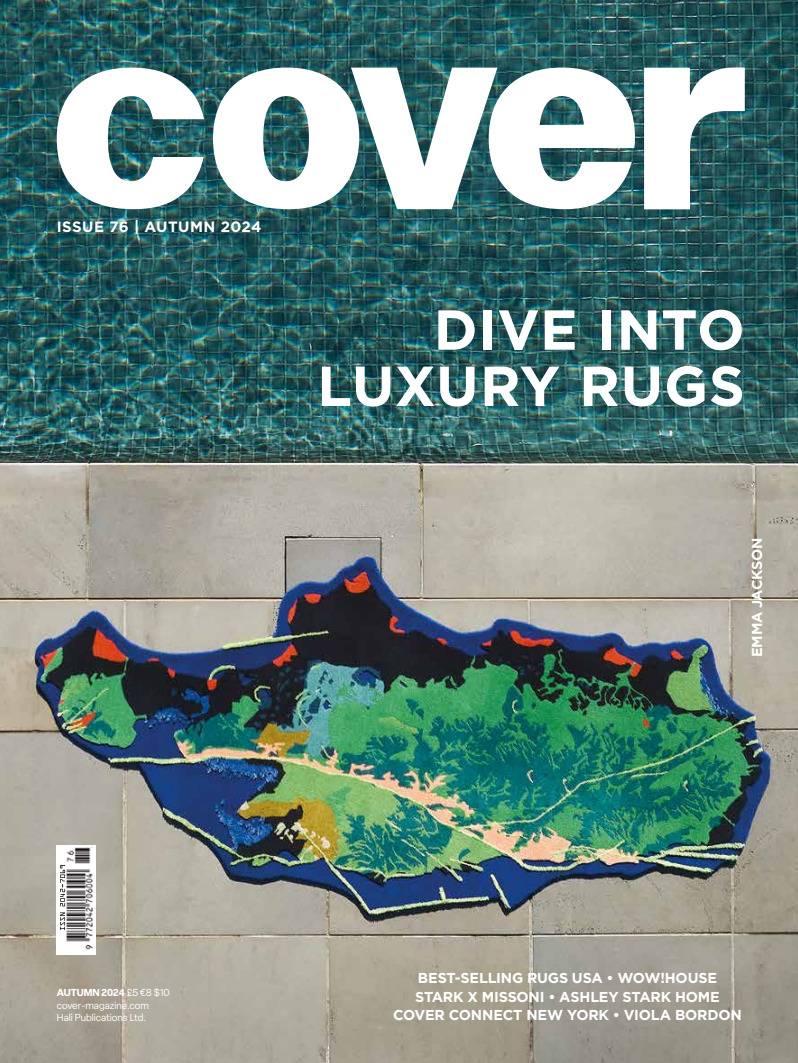
<style>
.page{position:relative;width:798px;height:1063px;background:#fff}
.page>*{position:absolute;margin:0;border:0;box-sizing:border-box;transform-origin:0 0}
.t1{font:700 56.25px/56.2px "Gotham";letter-spacing:.005em;color:#fff;text-align:right}
.t2{font:700 15px "Gotham";letter-spacing:.025em;color:#fff}
.t3{font:700 14.38px/18.8px "Gotham";letter-spacing:-.015em;color:#fff;text-align:center}
.t4{font:10px/12.5px "Elza";color:#fff}
.s1{font-weight:700}
</style>
<div class="page">
<img style="left:0;top:0;width:797px;height:1063px">
<div style="left:57px;top:845px;width:39px;height:110px;background:#fff"></div>
<img style="left:65px;top:848px;width:27px;height:102px">
<svg style="left:60px;top:913px;width:5px;height:17px"></svg>
<svg style="left:60px;top:865px;width:5px;height:41px"></svg>
<img style="left:57px;top:68px;width:147px;height:141px">
<svg style="left:643px;top:64px;width:101px;height:145px"></svg>
<svg style="left:213px;top:68px;width:421px;height:141px"></svg>
<p class="t2" style="left:57px;top:216px;width:206px">ISSUE 76 | AUTUMN 2024</p>
<h1 class="t1" style="left:317px;top:301px;width:429px">DIVE INTO<br>LUXURY RUGS</h1>
<p class="t3" style="left:747px;top:657px;width:122px;rotate:-90deg">EMMA JACKSON</p>
<p class="t4" style="left:57px;top:986px;width:114px"><span class="s1">AUTUMN 2024</span> £5 €8 $10 cover-magazine.com<br>Hali Publications Ltd.</p>
<p class="t3" style="left:393px;top:968px;width:350px">BEST-SELLING RUGS USA • WOW!HOUSE<br>STARK X MISSONI • ASHLEY STARK HOME<br>COVER CONNECT NEW YORK • VIOLA BORDON</p>
</div>
